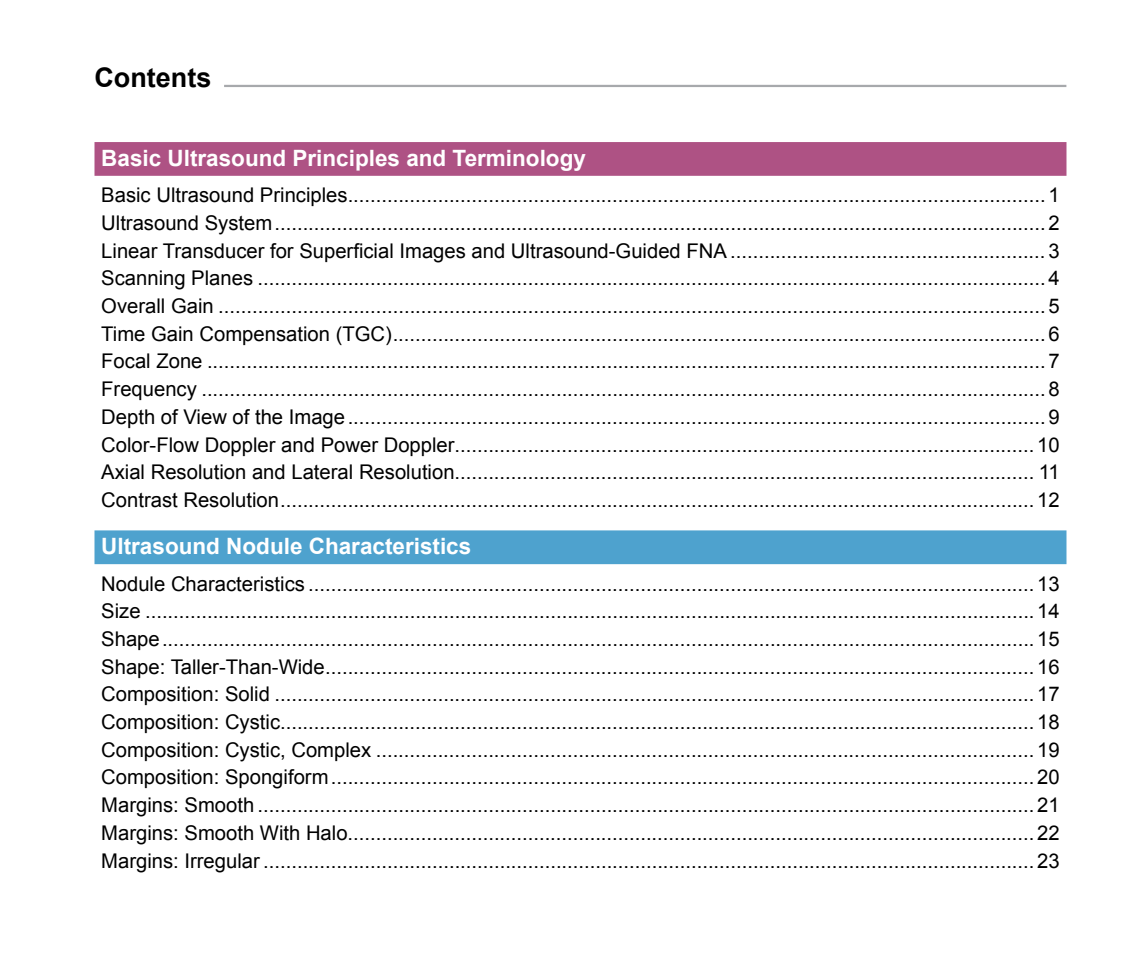
<style>
.page{position:relative;width:1134px;height:972px;background:#fff}
.page>*{position:absolute;margin:0;border:0;box-sizing:border-box;transform-origin:0 0}
.t1{font:700 27px "Arial";color:#000}
.t2{font:700 22.5px "Arial";color:#fff}
.t3{font:20.25px/27.7px "Arial";color:#000;text-align:justify}
</style>
<div class="page">
<div style="left:94px;top:142px;width:972px;height:34px;background:#ae5284"></div>
<div style="left:94px;top:530px;width:972px;height:34px;background:#4ea2ce"></div>
<hr style="left:224px;top:85px;width:842px;height:2px;background:#a7a9ac">
<h1 class="t1" style="left:94px;top:60px;width:118px">Contents</h1>
<p class="t2" style="left:101px;top:143px;width:486px">Basic Ultrasound Principles and Terminology</p>
<p class="t3" style="left:101px;top:182px;width:960px">Basic Ultrasound Principles............................................................................................................................1<br>Ultrasound System.........................................................................................................................................2<br>Linear Transducer for Superficial Images and Ultrasound-Guided FNA ........................................................ 3<br>Scanning Planes ............................................................................................................................................4<br>Overall Gain ...................................................................................................................................................5<br>Time Gain Compensation (TGC)....................................................................................................................6<br>Focal Zone .....................................................................................................................................................7<br>Frequency ......................................................................................................................................................8<br>Depth of View of the Image............................................................................................................................9<br>Color-Flow Doppler and Power Doppler....................................................................................................... 10<br>Axial Resolution and Lateral Resolution....................................................................................................... 11<br>Contrast Resolution......................................................................................................................................12</p>
<p class="t2" style="left:101px;top:531px;width:372px">Ultrasound Nodule Characteristics</p>
<p class="t3" style="left:101px;top:570px;width:960px">Nodule Characteristics .................................................................................................................................13<br>Size ..............................................................................................................................................................14<br>Shape...........................................................................................................................................................15<br>Shape: Taller-Than-Wide..............................................................................................................................16<br>Composition: Solid .......................................................................................................................................17<br>Composition: Cystic......................................................................................................................................18<br>Composition: Cystic, Complex .....................................................................................................................19<br>Composition: Spongiform.............................................................................................................................20<br>Margins: Smooth ..........................................................................................................................................21<br>Margins: Smooth With Halo..........................................................................................................................22<br>Margins: Irregular .........................................................................................................................................23</p>
</div>
